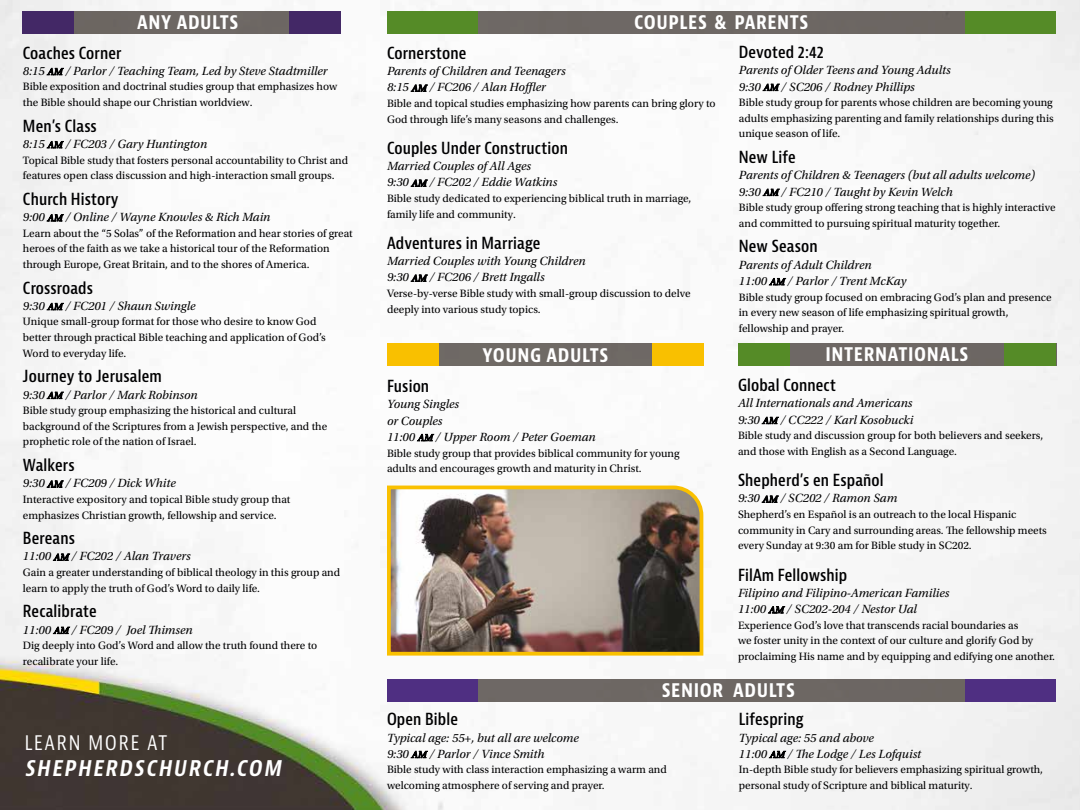
<style>
.page{position:relative;width:1080px;height:810px;background:#fff}
.page>*{position:absolute;margin:0;border:0;box-sizing:border-box;transform-origin:0 0}
.t1{font:italic 700 condensed 21.12px "Bernina Sans";color:#fff}
.t2{font:700 condensed 20px "Bernina Sans";letter-spacing:.03em;color:#fff}
.t3{font:condensed 19.62px "Bernina Sans";letter-spacing:.1em;color:#fff}
.t4{font:600 condensed 16.25px "Bernina Sans";letter-spacing:.01em;color:#000001}
.t5{font:italic 12.5px/16.2px "Utopia Std";color:#000001}
.t6{font:11.25px/15.6px "Utopia Std";color:#000001}
.s1{font-size:10px}
</style>
<div class="page">
<img style="left:0;top:0;width:1080px;height:810px">
<div style="left:22px;top:11px;width:319px;height:22px;background:#6d6763"></div>
<div style="left:387px;top:11px;width:669px;height:22px;background:#6e6863"></div>
<div style="left:387px;top:679px;width:669px;height:23px;background:#6d6763"></div>
<div style="left:387px;top:344px;width:316px;height:22px;background:#6f6a65"></div>
<div style="left:22px;top:11px;width:52px;height:22px;background:#432866"></div>
<div style="left:387px;top:11px;width:91px;height:22px;background:#558b27"></div>
<div style="left:387px;top:679px;width:91px;height:23px;background:#4f2f82"></div>
<div style="left:965px;top:11px;width:91px;height:22px;background:#558b27"></div>
<div style="left:965px;top:679px;width:91px;height:23px;background:#4f2f82"></div>
<div style="left:387px;top:344px;width:51px;height:22px;background:#f9c000"></div>
<div style="left:290px;top:11px;width:51px;height:22px;background:#432866"></div>
<div style="left:652px;top:344px;width:51px;height:22px;background:#f9c000"></div>
<div style="left:752px;top:344px;width:304px;height:22px;background:#6e6865"></div>
<div style="left:739px;top:344px;width:51px;height:22px;background:#558b27"></div>
<div style="left:1005px;top:344px;width:51px;height:22px;background:#558b27"></div>
<img style="left:385px;top:484px;width:320px;height:173px">
<h2 class="t2" style="left:137px;top:9px;width:103px">ANY ADULTS</h2>
<h3 class="t4" style="left:23px;top:43px;width:100px">Coaches Corner</h3>
<p class="t5" style="left:23px;top:63px;width:306px">8:15 <span class="s1">AM</span> / Parlor / Teaching Team, Led by Steve Stadtmiller</p>
<p class="t6" style="left:23px;top:79px;width:316px">Bible exposition and doctrinal studies group that emphasizes how the Bible should shape our Christian worldview.</p>
<h3 class="t4" style="left:23px;top:116px;width:75px">Men’s Class</h3>
<p class="t5" style="left:23px;top:136px;width:186px">8:15 <span class="s1">AM</span> / FC203 / Gary Huntington</p>
<p class="t6" style="left:23px;top:152px;width:327px">Topical Bible study that fosters personal accountability to Christ and features open class discussion and high-interaction small groups.</p>
<h3 class="t4" style="left:23px;top:189px;width:97px">Church History</h3>
<p class="t5" style="left:23px;top:209px;width:249px">9:00 <span class="s1">AM</span> / Online / Wayne Knowles &amp; Rich Main</p>
<p class="t6" style="left:23px;top:225px;width:331px">Learn about the “5 Solas” of the Reformation and hear stories of great heroes of the faith as we take a historical tour of the Reformation through Europe, Great Britain, and to the shores of America.</p>
<h3 class="t4" style="left:23px;top:278px;width:72px">Crossroads</h3>
<p class="t5" style="left:23px;top:298px;width:174px">9:30 <span class="s1">AM</span> / FC201 / Shaun Swingle</p>
<p class="t6" style="left:23px;top:314px;width:304px">Unique small-group format for those who desire to know God better through practical Bible teaching and application of God’s<br>Word to everyday life.</p>
<h3 class="t4" style="left:23px;top:367px;width:140px">Journey to Jerusalem</h3>
<p class="t5" style="left:23px;top:387px;width:176px">9:30 <span class="s1">AM</span> / Parlor / Mark Robinson</p>
<p class="t6" style="left:23px;top:403px;width:306px">Bible study group emphasizing the historical and cultural background of the Scriptures from a Jewish perspective, and the prophetic role of the nation of Israel.</p>
<h3 class="t4" style="left:23px;top:455px;width:53px">Walkers</h3>
<p class="t5" style="left:23px;top:475px;width:154px">9:30 <span class="s1">AM</span> / FC209 / Dick White</p>
<p class="t6" style="left:23px;top:492px;width:269px">Interactive expository and topical Bible study group that emphasizes Christian growth, fellowship and service.</p>
<h3 class="t4" style="left:23px;top:528px;width:54px">Bereans</h3>
<p class="t5" style="left:23px;top:549px;width:169px">11:00 <span class="s1">AM</span> / FC202 / Alan Travers</p>
<p class="t6" style="left:23px;top:565px;width:319px">Gain a greater understanding of biblical theology in this group and learn to apply the truth of God’s Word to daily life.</p>
<h3 class="t4" style="left:23px;top:602px;width:75px">Recalibrate</h3>
<p class="t5" style="left:23px;top:622px;width:171px">11:00 <span class="s1">AM</span> / FC209 / Joel Thimsen</p>
<p class="t6" style="left:23px;top:638px;width:296px">Dig deeply into God’s Word and allow the truth found there to recalibrate your life.</p>
<h3 class="t3" style="left:25px;top:731px;width:144px">LEARN MORE AT</h3>
<h1 class="t1" style="left:25px;top:755px;width:262px">SHEPHERDSCHURCH.COM</h1>
<h2 class="t2" style="left:634px;top:9px;width:176px">COUPLES &amp; PARENTS</h2>
<h3 class="t4" style="left:387px;top:43px;width:81px">Cornerstone</h3>
<p class="t5" style="left:387px;top:63px;width:180px">Parents of Children and Teenagers<br>8:15 <span class="s1">AM</span> / FC206 / Alan Hoffler</p>
<p class="t6" style="left:387px;top:96px;width:330px">Bible and topical studies emphasizing how parents can bring glory to<br>God through life’s many seasons and challenges.</p>
<h3 class="t4" style="left:387px;top:138px;width:182px">Couples Under Construction</h3>
<p class="t5" style="left:387px;top:158px;width:172px">Married Couples of All Ages<br>9:30 <span class="s1">AM</span> / FC202 / Eddie Watkins</p>
<p class="t6" style="left:387px;top:191px;width:306px">Bible study dedicated to experiencing biblical truth in marriage, family life and community.</p>
<h3 class="t4" style="left:387px;top:233px;width:155px">Adventures in Marriage</h3>
<p class="t5" style="left:387px;top:253px;width:200px">Married Couples with Young Children<br>9:30 <span class="s1">AM</span> / FC206 / Brett Ingalls</p>
<p class="t6" style="left:387px;top:286px;width:305px">Verse-by-verse Bible study with small-group discussion to delve deeply into various study topics.</p>
<h2 class="t2" style="left:482px;top:343px;width:127px">YOUNG ADULTS</h2>
<h3 class="t4" style="left:387px;top:376px;width:44px">Fusion</h3>
<p class="t5" style="left:387px;top:396px;width:210px">Young Singles<br>or Couples<br>11:00 <span class="s1">AM</span> / Upper Room / Peter Goeman</p>
<p class="t6" style="left:387px;top:445px;width:294px">Bible study group that provides biblical community for young adults and encourages growth and maturity in Christ.</p>
<h3 class="t4" style="left:739px;top:42px;width:86px">Devoted 2:42</h3>
<p class="t5" style="left:739px;top:62px;width:213px">Parents of Older Teens and Young Adults<br>9:30 <span class="s1">AM</span> / SC206 / Rodney Phillips</p>
<p class="t6" style="left:739px;top:95px;width:316px;text-align:justify">Bible study group for parents whose children are becoming young adults emphasizing parenting and family relationships during this unique season of life.</p>
<h3 class="t4" style="left:739px;top:147px;width:58px">New Life</h3>
<p class="t5" style="left:739px;top:167px;width:298px">Parents of Children &amp; Teenagers (but all adults welcome)<br>9:30 <span class="s1">AM</span> / FC210 / Taught by Kevin Welch</p>
<p class="t6" style="left:739px;top:200px;width:318px">Bible study group offering strong teaching that is highly interactive and committed to pursuing spiritual maturity together.</p>
<h3 class="t4" style="left:739px;top:237px;width:80px">New Season</h3>
<p class="t5" style="left:739px;top:257px;width:169px">Parents of Adult Children<br>11:00 <span class="s1">AM</span> / Parlor / Trent McKay</p>
<p class="t6" style="left:739px;top:289px;width:314px">Bible study group focused on embracing God’s plan and presence in every new season of life emphasizing spiritual growth, fellowship and prayer.</p>
<h2 class="t2" style="left:825px;top:342px;width:144px">INTERNATIONALS</h2>
<h3 class="t4" style="left:738px;top:375px;width:100px">Global Connect</h3>
<p class="t5" style="left:738px;top:396px;width:177px">All Internationals and Americans<br>9:30 <span class="s1">AM</span> / CC222 / Karl Kosobucki</p>
<p class="t6" style="left:738px;top:428px;width:307px">Bible study and discussion group for both believers and seekers, and those with English as a Second Language.</p>
<h3 class="t4" style="left:738px;top:470px;width:147px">Shepherd’s en Español</h3>
<p class="t5" style="left:738px;top:491px;width:161px">9:30 <span class="s1">AM</span> / SC202 / Ramon Sam</p>
<p class="t6" style="left:738px;top:507px;width:310px">Shepherd’s en Español is an outreach to the local Hispanic community in Cary and surrounding areas. The fellowship meets every Sunday at 9:30 am for Bible study in SC202.</p>
<h3 class="t4" style="left:738px;top:565px;width:111px">FilAm Fellowship</h3>
<p class="t5" style="left:738px;top:585px;width:213px">Filipino and Filipino-American Families<br>11:00 <span class="s1">AM</span> / SC202-204 / Nestor Ual</p>
<p class="t6" style="left:738px;top:617px;width:319px">Experience God’s love that transcends racial boundaries as<br>we foster unity in the context of our culture and glorify God by proclaiming His name and by equipping and edifying one another.</p>
<h2 class="t2" style="left:662px;top:677px;width:135px">SENIOR ADULTS</h2>
<h3 class="t4" style="left:387px;top:709px;width:73px">Open Bible</h3>
<p class="t5" style="left:387px;top:730px;width:193px">Typical age: 55+, but all are welcome<br>9:30 <span class="s1">AM</span> / Parlor / Vince Smith</p>
<p class="t6" style="left:387px;top:762px;width:281px">Bible study with class interaction emphasizing a warm and welcoming atmosphere of serving and prayer.</p>
<h3 class="t4" style="left:739px;top:709px;width:66px">Lifespring</h3>
<p class="t5" style="left:739px;top:730px;width:184px">Typical age: 55 and above<br>11:00 <span class="s1">AM</span> / The Lodge / Les Lofquist</p>
<p class="t6" style="left:739px;top:762px;width:306px">In-depth Bible study for believers emphasizing spiritual growth, personal study of Scripture and biblical maturity.</p>
</div>
